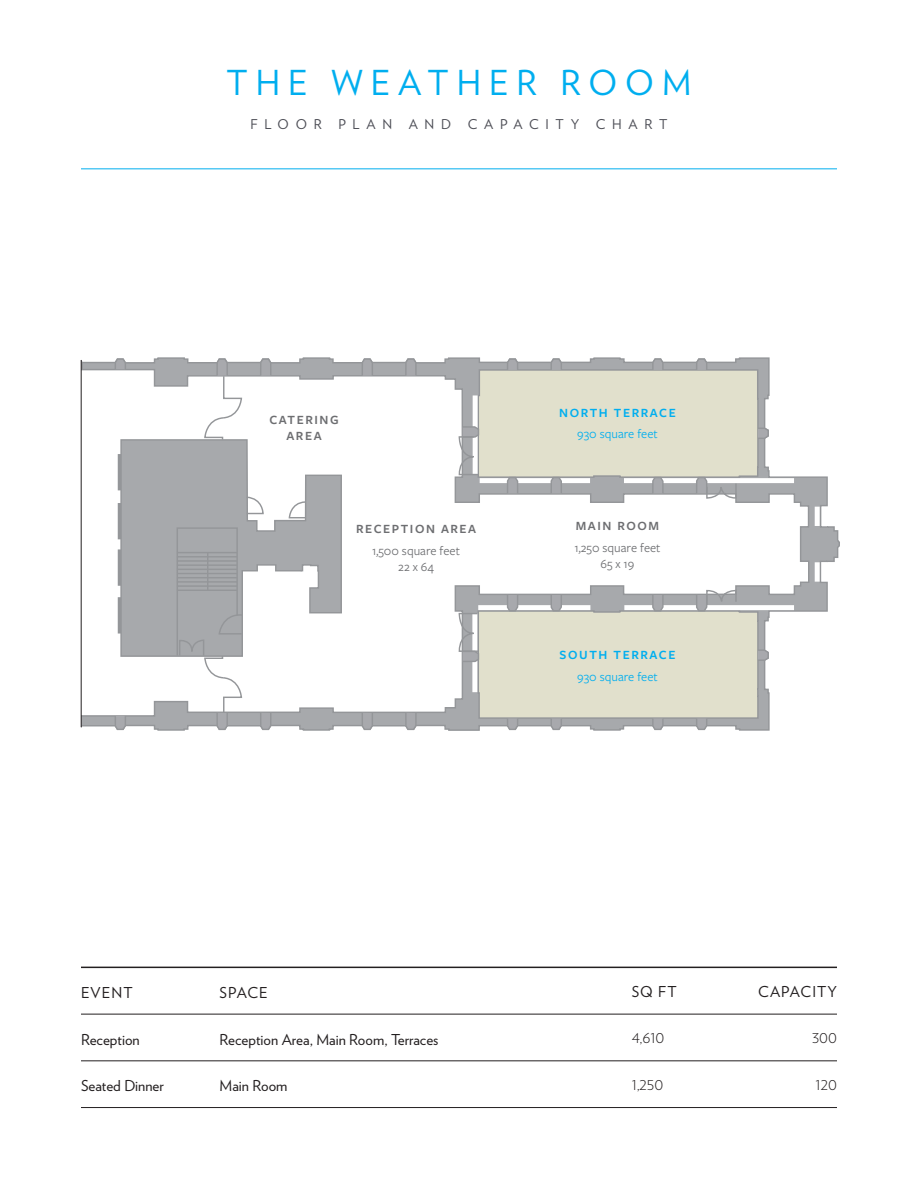
<style>
.page{position:relative;width:918px;height:1188px;background:#fff}
.page>*{position:absolute;margin:0;border:0;box-sizing:border-box;transform-origin:0 0}
.t1{font:34.35px "Verlag";letter-spacing:.23em;color:#00aeef}
.t2{font:15px "Verlag";color:#231f20}
.t3{font:15px "Verlag";letter-spacing:.07em;color:#231f20}
.t4{font:13.5px "Verlag";letter-spacing:.5em;color:#4d4e56}
.t5{font:300 13.5px "Verlag";color:#231f20}
.t6{font:13.05px/21.8px "Freight Sans Pro";color:#6d6e71}
.t7{font:13.05px/21.8px "Freight Sans Pro";color:#00aeef;text-align:center}
.t8{font:600 13.05px/15.9px "Freight Sans Pro";letter-spacing:.12em;color:#6d6e71;text-align:center}
.s1{font-weight:600}
</style>
<div class="page">
<svg style="left:81px;top:357px;width:759px;height:374px"></svg>
<svg style="left:82px;top:363px;width:259px;height:363px;background:#a5a7aa"></svg>
<svg style="left:82px;top:368px;width:728px;height:349px"></svg>
<svg style="left:120px;top:438px;width:223px;height:220px"></svg>
<svg style="left:506px;top:358px;width:13px;height:13px"></svg>
<svg style="left:550px;top:358px;width:13px;height:13px"></svg>
<svg style="left:651px;top:358px;width:13px;height:13px"></svg>
<svg style="left:695px;top:358px;width:13px;height:13px"></svg>
<svg style="left:757px;top:427px;width:13px;height:13px"></svg>
<svg style="left:361px;top:711px;width:13px;height:20px"></svg>
<svg style="left:404px;top:711px;width:13px;height:20px"></svg>
<svg style="left:506px;top:717px;width:13px;height:14px"></svg>
<svg style="left:550px;top:717px;width:13px;height:14px"></svg>
<svg style="left:651px;top:717px;width:13px;height:14px"></svg>
<svg style="left:695px;top:717px;width:13px;height:14px"></svg>
<svg style="left:757px;top:649px;width:13px;height:13px"></svg>
<svg style="left:114px;top:714px;width:13px;height:17px"></svg>
<svg style="left:259px;top:711px;width:13px;height:20px"></svg>
<svg style="left:361px;top:358px;width:13px;height:19px"></svg>
<svg style="left:404px;top:358px;width:13px;height:19px"></svg>
<svg style="left:259px;top:358px;width:13px;height:19px"></svg>
<svg style="left:81px;top:358px;width:3px;height:13px"></svg>
<svg style="left:114px;top:358px;width:13px;height:13px"></svg>
<div style="left:472px;top:613px;width:5px;height:79px;background:#fff"></div>
<div style="left:478px;top:605px;width:112px;height:5px;background:#fff"></div>
<div style="left:624px;top:605px;width:170px;height:5px;background:#fff"></div>
<svg style="left:506px;top:594px;width:13px;height:18px"></svg>
<svg style="left:550px;top:594px;width:13px;height:18px"></svg>
<svg style="left:651px;top:594px;width:13px;height:18px"></svg>
<div style="left:473px;top:395px;width:5px;height:79px;background:#fff"></div>
<div style="left:480px;top:478px;width:110px;height:5px;background:#fff"></div>
<div style="left:624px;top:478px;width:170px;height:5px;background:#fff"></div>
<svg style="left:506px;top:476px;width:13px;height:19px"></svg>
<svg style="left:550px;top:476px;width:13px;height:19px"></svg>
<svg style="left:651px;top:476px;width:13px;height:19px"></svg>
<svg style="left:203px;top:358px;width:40px;height:83px"></svg>
<div style="left:815px;top:507px;width:5px;height:19px;background:#fff"></div>
<div style="left:815px;top:562px;width:5px;height:20px;background:#fff"></div>
<svg style="left:458px;top:425px;width:22px;height:51px"></svg>
<svg style="left:695px;top:476px;width:42px;height:23px"></svg>
<svg style="left:695px;top:589px;width:42px;height:23px"></svg>
<svg style="left:458px;top:612px;width:22px;height:51px"></svg>
<svg style="left:245px;top:496px;width:19px;height:19px"></svg>
<svg style="left:288px;top:501px;width:19px;height:18px"></svg>
<svg style="left:176px;top:527px;width:68px;height:204px"></svg>
<hr style="left:118px;top:549px;width:3px;height:37px;background:#949699">
<hr style="left:118px;top:503px;width:3px;height:36px;background:#949699">
<hr style="left:118px;top:454px;width:3px;height:36px;background:#949699">
<hr style="left:118px;top:597px;width:3px;height:37px;background:#949699">
<hr style="left:81px;top:1014px;width:756px;height:1px;background:#231f20">
<hr style="left:81px;top:967px;width:756px;height:1px;background:#231f20">
<hr style="left:81px;top:1061px;width:756px;height:1px;background:#231f20">
<hr style="left:81px;top:1107px;width:756px;height:1px;background:#231f20">
<hr style="left:81px;top:169px;width:756px;height:1px;background:#00aeef">
<hr style="left:81px;top:360px;width:1px;height:367px;background:#231f20">
<p class="t1" style="left:227px;top:57px;width:466px">THE WEATHER ROOM</p>
<p class="t4" style="left:251px;top:115px;width:418px">FLOOR PLAN AND CAPACITY CHART</p>
<p class="t8" style="left:269px;top:411px;width:71px">CATERING<br>AREA</p>
<p class="t6" style="left:356px;top:518px;width:122px;text-align:center"><span class="s1">RECEPTION AREA<br></span>1,500 square feet</p>
<p class="t6" style="left:398px;top:555px;width:37px">22 x 64</p>
<p class="t7" style="left:559px;top:401px;width:118px"><span class="s1">NORTH TERRACE<br></span>930 square feet</p>
<p class="t6" style="left:574px;top:514px;width:88px"><span class="s1">MAIN ROOM<br></span>1,250 square feet</p>
<p class="t6" style="left:601px;top:552px;width:35px">65 x 19</p>
<p class="t7" style="left:560px;top:643px;width:117px"><span class="s1">SOUTH TERRACE<br></span>930 square feet</p>
<p class="t2" style="left:81px;top:981px;width:53px">EVENT</p>
<p class="t2" style="left:81px;top:1028px;width:60px">Reception</p>
<p class="t2" style="left:81px;top:1075px;width:84px">Seated Dinner</p>
<p class="t2" style="left:220px;top:981px;width:50px">SPACE</p>
<p class="t2" style="left:220px;top:1028px;width:220px">Reception Area, Main Room, Terraces</p>
<p class="t2" style="left:220px;top:1075px;width:69px">Main Room</p>
<p class="t2" style="left:632px;top:980px;width:46px">SQ FT</p>
<p class="t5" style="left:632px;top:1029px;width:34px">4,610</p>
<p class="t5" style="left:632px;top:1075px;width:33px">1,250</p>
<p class="t3" style="left:758px;top:980px;width:80px">CAPACITY</p>
<p class="t5" style="left:812px;top:1029px;width:26px">300</p>
<p class="t5" style="left:815px;top:1075px;width:23px">120</p>
</div>
